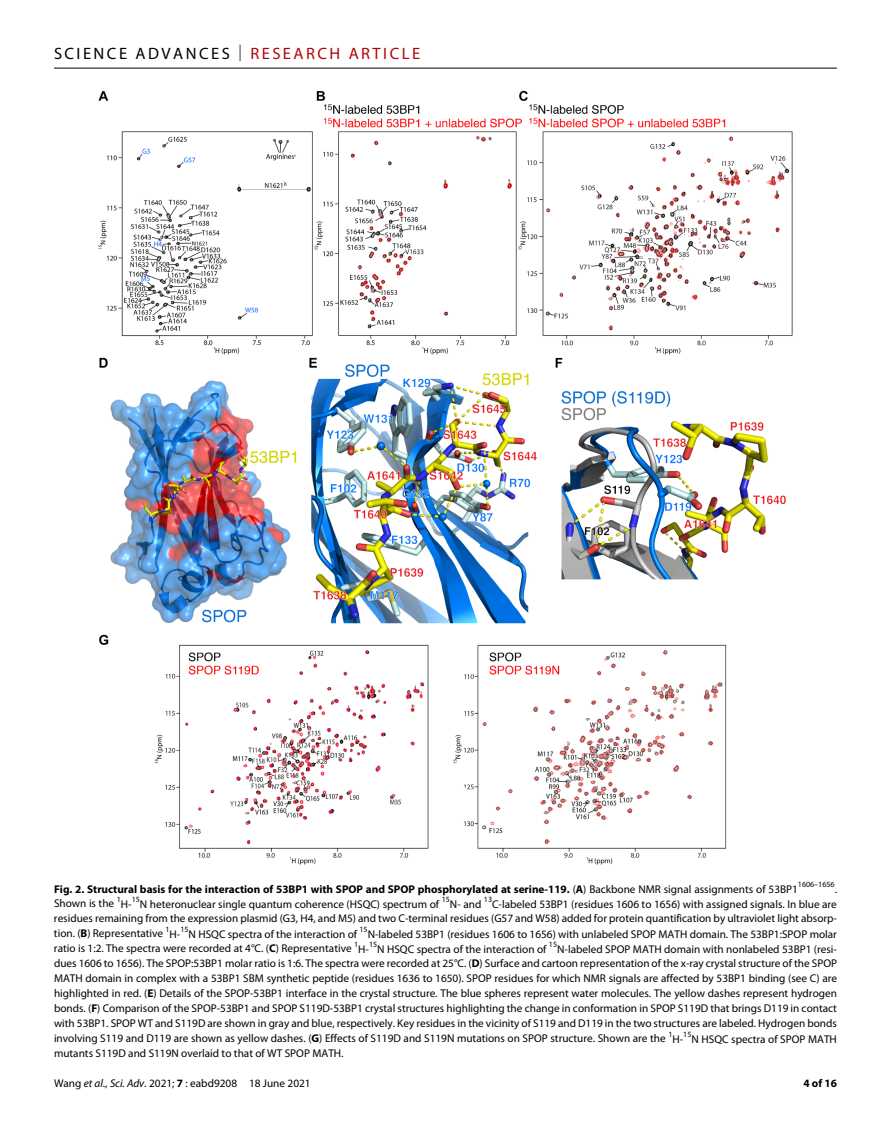
<style>
.page{position:relative;width:891px;height:1134px;background:#fff}
.page>*{position:absolute;margin:0;border:0;box-sizing:border-box;transform-origin:0 0}
.t1{font:16.5px "Myriad Pro";letter-spacing:.15em;color:#000}
.t2{font:11.25px/15px "Myriad Pro";color:#000;text-align:justify}
.t3{font:700 11.25px "Myriad Pro";color:#000}
.s1{font-weight:300}
.s2{color:#b10508}
.s3{font-weight:700}
.s4{font-style:italic}
</style>
<div class="page">
<hr style="left:54px;top:68px;width:783px;height:1px;background:#000">
<img style="left:99px;top:90px;width:693px;height:774px">
<h1 class="t1" style="left:54px;top:40px;width:368px">SCIENCE ADVANCES <span class="s1">|</span> <span class="s2">RESEARCH ARTICLE</span></h1>
<p class="t2" style="left:54px;top:881px;width:785px"><span class="s3">Fig. 2. Structural basis for the interaction of 53BP1 with SPOP and SPOP phosphorylated at serine-119.</span> (<span class="s3">A</span>) Backbone NMR signal assignments of 53BP1<sup>1606–1656</sup>.<br>Shown is the <sup>1</sup>H-<sup>15</sup>N heteronuclear single quantum coherence (HSQC) spectrum of <sup>15</sup>N- and <sup>13</sup>C-labeled 53BP1 (residues 1606 to 1656) with assigned signals. In blue are residues remaining from the expression plasmid (G3, H4, and M5) and two C-terminal residues (G57 and W58) added for protein quantification by ultraviolet light absorp&shy;tion. (<span class="s3">B</span>) Representative <sup>1</sup>H-<sup>15</sup>N HSQC spectra of the interaction of <sup>15</sup>N-labeled 53BP1 (residues 1606 to 1656) with unlabeled SPOP MATH domain. The 53BP1:SPOP molar ratio is 1:2. The spectra were recorded at 4°C. (<span class="s3">C</span>) Representative <sup>1</sup>H-<sup>15</sup>N HSQC spectra of the interaction of <sup>15</sup>N-labeled SPOP MATH domain with nonlabeled 53BP1 (resi&shy;dues 1606 to 1656). The SPOP:53BP1 molar ratio is 1:6. The spectra were recorded at 25°C. (<span class="s3">D</span>) Surface and cartoon representation of the x-ray crystal structure of the SPOP MATH domain in complex with a 53BP1 SBM synthetic peptide (residues 1636 to 1650). SPOP residues for which NMR signals are affected by 53BP1 binding (see C) are highlighted in red. (<span class="s3">E</span>) Details of the SPOP-53BP1 interface in the crystal structure. The blue spheres represent water molecules. The yellow dashes represent hydrogen bonds. (<span class="s3">F</span>) Comparison of the SPOP-53BP1 and SPOP S119D-53BP1 crystal structures highlighting the change in conformation in SPOP S119D that brings D119 in contact with 53BP1. SPOP WT and S119D are shown in gray and blue, respectively. Key residues in the vicinity of S119 and D119 in the two structures are labeled. Hydrogen bonds involving S119 and D119 are shown as yellow dashes. (<span class="s3">G</span>) Effects of S119D and S119N mutations on SPOP structure. Shown are the <sup>1</sup>H-<sup>15</sup>N HSQC spectra of SPOP MATH mutants S119D and S119N overlaid to that of WT SPOP MATH.</p>
<p class="t2" style="left:54px;top:1076px;width:258px">Wang <span class="s4">et al</span>., <span class="s4">Sci. Adv.</span> 2021; <span class="s3">7</span> : eabd9208 18 June 2021</p>
<p class="t3" style="left:803px;top:1074px;width:35px">4 of 16</p>
</div>
